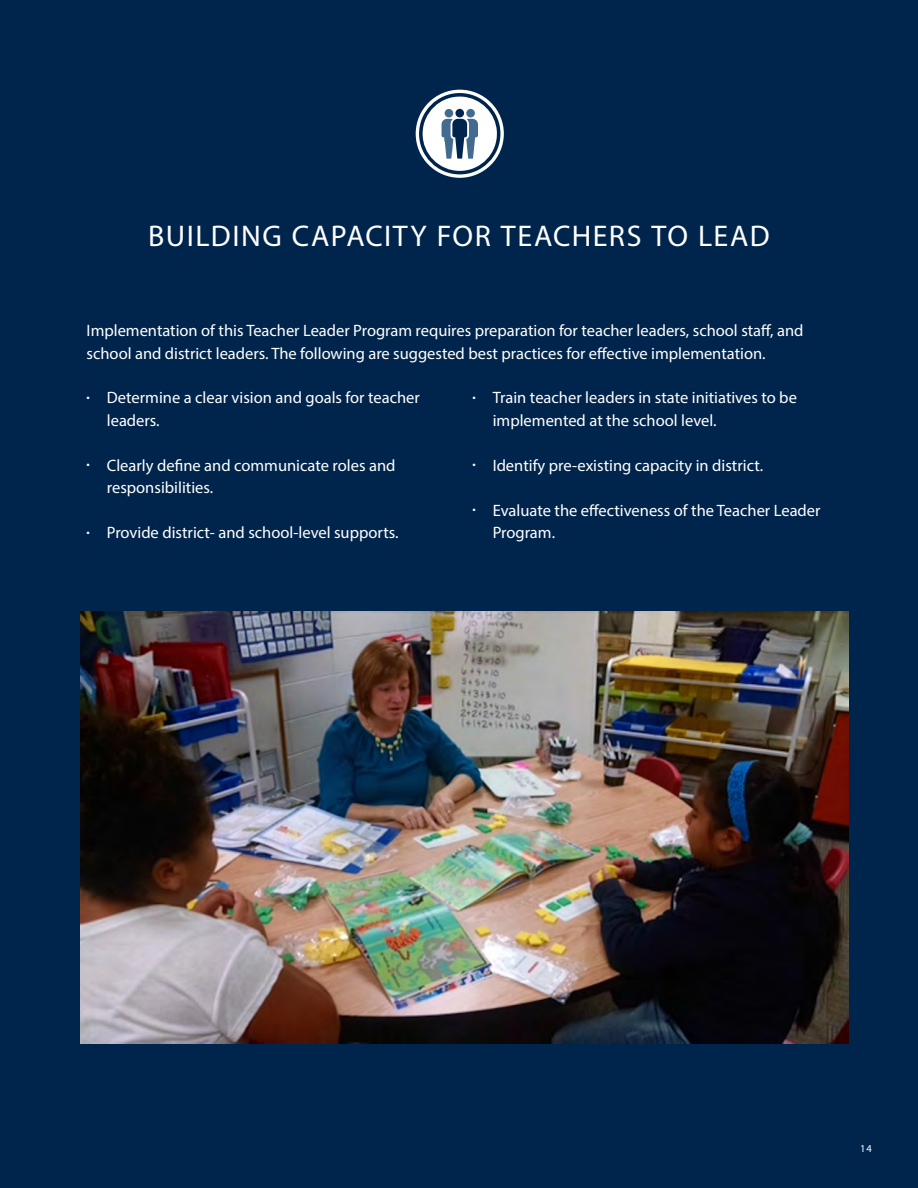
<style>
.page{position:relative;width:918px;height:1188px;background:#00254c}
.page>*{position:absolute;margin:0;border:0;box-sizing:border-box;transform-origin:0 0}
.Headers_for_Model_Pa{font:30px "Myriad Pro";letter-spacing:.05em;color:#fff}
.Rationale_Copy_NEW{font:16.5px/22.4px "Myriad Pro";color:#fff}
.Page_Number-NEW__NEW{font:10.5px "Myriad Pro";color:#fff}
.s1{font-size:12px}
</style>
<div class="page">
<svg style="left:416px;top:90px;width:88px;height:88px"></svg>
<img style="left:81px;top:611px;width:768px;height:432px">
<p class="Headers_for_Model_Pa" style="left:148px;top:217px;width:623px">BUILDING CAPACITY FOR TEACHERS TO LEAD</p>
<p class="Rationale_Copy_NEW" style="left:87px;top:319px;width:718px">Implementation of this Teacher Leader Program requires preparation for teacher leaders, school staff, and school and district leaders. The following are suggested best practices for effective implementation.</p>
<p class="Rationale_Copy_NEW" style="left:107px;top:387px;width:315px;text-indent:-20px"><span class="s1">•</span> Determine a clear vision and goals for teacher leaders.</p>
<p class="Rationale_Copy_NEW" style="left:107px;top:454px;width:290px;text-indent:-20px"><span class="s1">•</span> Clearly define and communicate roles and responsibilities.</p>
<p class="Rationale_Copy_NEW" style="left:87px;top:521px;width:313px"><span class="s1">•</span> Provide district- and school-level supports.</p>
<p class="Rationale_Copy_NEW" style="left:493px;top:387px;width:306px;text-indent:-20px"><span class="s1">•</span> Train teacher leaders in state initiatives to be implemented at the school level.</p>
<p class="Rationale_Copy_NEW" style="left:472px;top:454px;width:292px"><span class="s1">•</span> Identify pre-existing capacity in district.</p>
<p class="Rationale_Copy_NEW" style="left:493px;top:499px;width:329px;text-indent:-20px"><span class="s1">•</span> Evaluate the effectiveness of the Teacher Leader<br>Program.</p>
<p class="Page_Number-NEW__NEW" style="left:860px;top:1142px;width:13px">14</p>
</div>
